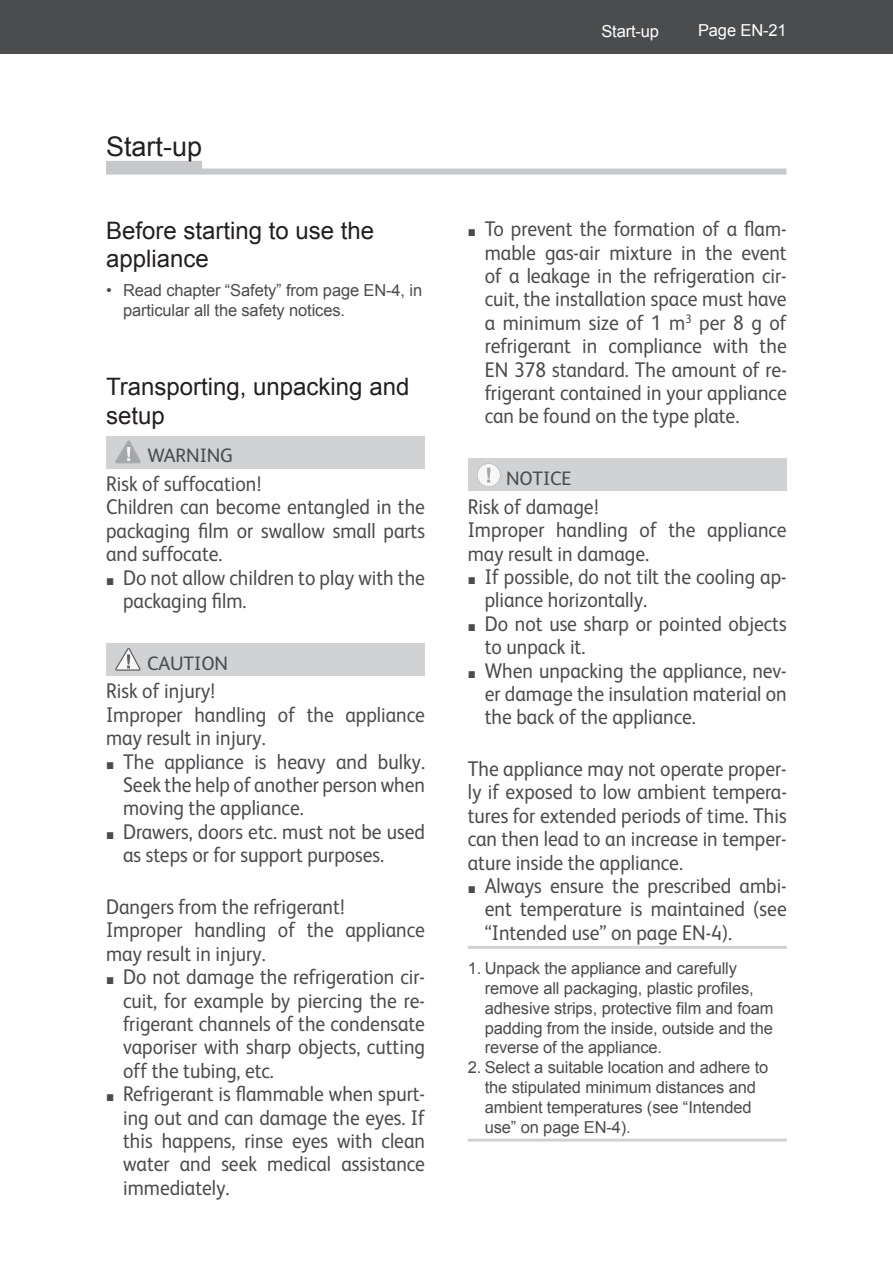
<style>
.page{position:relative;width:893px;height:1263px;background:#fff}
.page>*{position:absolute;margin:0;border:0;box-sizing:border-box;transform-origin:0 0}
.t1{font:27px "Arial";color:#231f20}
.t2{font:24px/28.8px "Arial";color:#231f20}
.t3{font:21.3px/23.4px "FS Albert";color:#4b4c4d;scale:.92 1}
.t4{font:19.5px "FS Albert";letter-spacing:-.005em;color:#4b4c4d}
.t5{font:16.5px/19.8px "Arial";letter-spacing:-.01em;color:#4b4c4d}
.t6{font:16.5px "Arial";letter-spacing:-.01em;color:#fff}
.s1{font-family:"Arial";font-size:14.7px}
</style>
<div class="page">
<div style="left:106px;top:436px;width:319px;height:33px;background:#d1d2d4"></div>
<div style="left:106px;top:643px;width:319px;height:33px;background:#d1d2d4"></div>
<svg style="left:115px;top:440px;width:26px;height:23px"></svg>
<svg style="left:115px;top:648px;width:26px;height:23px"></svg>
<div style="left:468px;top:458px;width:319px;height:33px;background:#d1d2d4"></div>
<hr style="left:468px;top:946px;width:319px;height:3px;background:#d1d2d4">
<hr style="left:468px;top:1139px;width:319px;height:3px;background:#d1d2d4">
<svg style="left:477px;top:463px;width:23px;height:24px"></svg>
<div style="left:106px;top:161px;width:96px;height:12px;background:#c7c8ca"></div>
<div style="left:106px;top:169px;width:680px;height:6px;background:#c7c8ca"></div>
<div style="left:0;top:0;width:893px;height:54px;background:#4b4c4d"></div>
<p class="t1" style="left:106px;top:131px;width:98px">Start-up</p>
<p class="t2" style="left:106px;top:216px;width:270px">Before starting to use the appliance</p>
<p class="t5" style="left:123px;top:280px;width:301px;text-indent:-17px">• Read chapter “Safety” from page EN-4, in particular all the safety notices.</p>
<p class="t2" style="left:106px;top:373px;width:305px">Transporting, unpacking and setup</p>
<p class="t4" style="left:147px;top:448px;width:87px">WARNING</p>
<p class="t3" style="left:106px;top:474px;width:348px">Risk of suffocation!<br>Children can become entangled in the packaging film or swallow small parts and suffocate.</p>
<p class="t3" style="left:123px;top:567px;width:330px;text-indent:-17px"><span class="s1">■</span> Do not allow children to play with the packaging film.</p>
<p class="t4" style="left:147px;top:656px;width:82px">CAUTION</p>
<p class="t3" style="left:106px;top:681px;width:348px">Risk of injury!<br>Improper handling of the appliance may result in injury.</p>
<p class="t3" style="left:123px;top:751px;width:330px;text-align:justify;text-indent:-17px"><span class="s1">■</span> The appliance is heavy and bulky.<br>Seek the help of another person when moving the appliance.</p>
<p class="t3" style="left:123px;top:822px;width:330px;text-indent:-17px"><span class="s1">■</span> Drawers, doors etc. must not be used as steps or for support purposes.</p>
<p class="t3" style="left:106px;top:897px;width:348px">Dangers from the refrigerant!<br>Improper handling of the appliance may result in injury.</p>
<p class="t3" style="left:123px;top:967px;width:330px;text-align:justify;text-indent:-17px"><span class="s1">■</span> Do not damage the refrigeration cir&shy;cuit, for example by piercing the re&shy;frigerant channels of the condensate vaporiser with sharp objects, cutting off the tubing, etc.</p>
<p class="t3" style="left:123px;top:1084px;width:330px;text-align:justify;text-indent:-17px"><span class="s1">■</span> Refrigerant is flammable when spurt&shy;ing out and can damage the eyes. If this happens, rinse eyes with clean water and seek medical assistance immediately.</p>
<p class="t6" style="left:601px;top:22px;width:59px">Start-up</p>
<p class="t6" style="left:698px;top:22px;width:90px">Page EN-21</p>
<p class="t3" style="left:485px;top:219px;width:330px;text-align:justify;text-indent:-17px"><span class="s1">■</span> To prevent the formation of a flam&shy;mable gas-air mixture in the event of a leakage in the refrigeration cir&shy;cuit, the installation space must have a minimum size of 1 m<sup>3</sup> per 8 g of refrigerant in compliance with the EN 378 standard. The amount of re&shy;frigerant contained in your appliance can be found on the type plate.</p>
<p class="t4" style="left:506px;top:471px;width:67px">NOTICE</p>
<p class="t3" style="left:468px;top:497px;width:348px">Risk of damage!<br>Improper handling of the appliance may result in damage.</p>
<p class="t3" style="left:485px;top:567px;width:330px;text-indent:-17px"><span class="s1">■</span> If possible, do not tilt the cooling ap&shy;pliance horizontally.</p>
<p class="t3" style="left:485px;top:614px;width:330px;text-indent:-17px"><span class="s1">■</span> Do not use sharp or pointed objects to unpack it.</p>
<p class="t3" style="left:485px;top:660px;width:330px;text-align:justify;text-indent:-17px"><span class="s1">■</span> When unpacking the appliance, nev&shy;er damage the insulation material on the back of the appliance.</p>
<p class="t3" style="left:468px;top:759px;width:348px;text-align:justify">The appliance may not operate proper&shy;ly if exposed to low ambient tempera&shy;tures for extended periods of time. This can then lead to an increase in temper&shy;ature inside the appliance.</p>
<p class="t3" style="left:485px;top:876px;width:330px;text-align:justify;text-indent:-17px"><span class="s1">■</span> Always ensure the prescribed ambi&shy;ent temperature is maintained (see “Intended use” on page EN-4).</p>
<p class="t5" style="left:485px;top:959px;width:290px;text-indent:-17px">1. Unpack the appliance and carefully remove all packaging, plastic profiles, adhesive strips, protective film and foam padding from the inside, outside and the reverse of the appliance.</p>
<p class="t5" style="left:485px;top:1058px;width:285px;text-indent:-17px">2. Select a suitable location and adhere to the stipulated minimum distances and ambient temperatures (see “Intended use” on page EN-4).</p>
</div>
